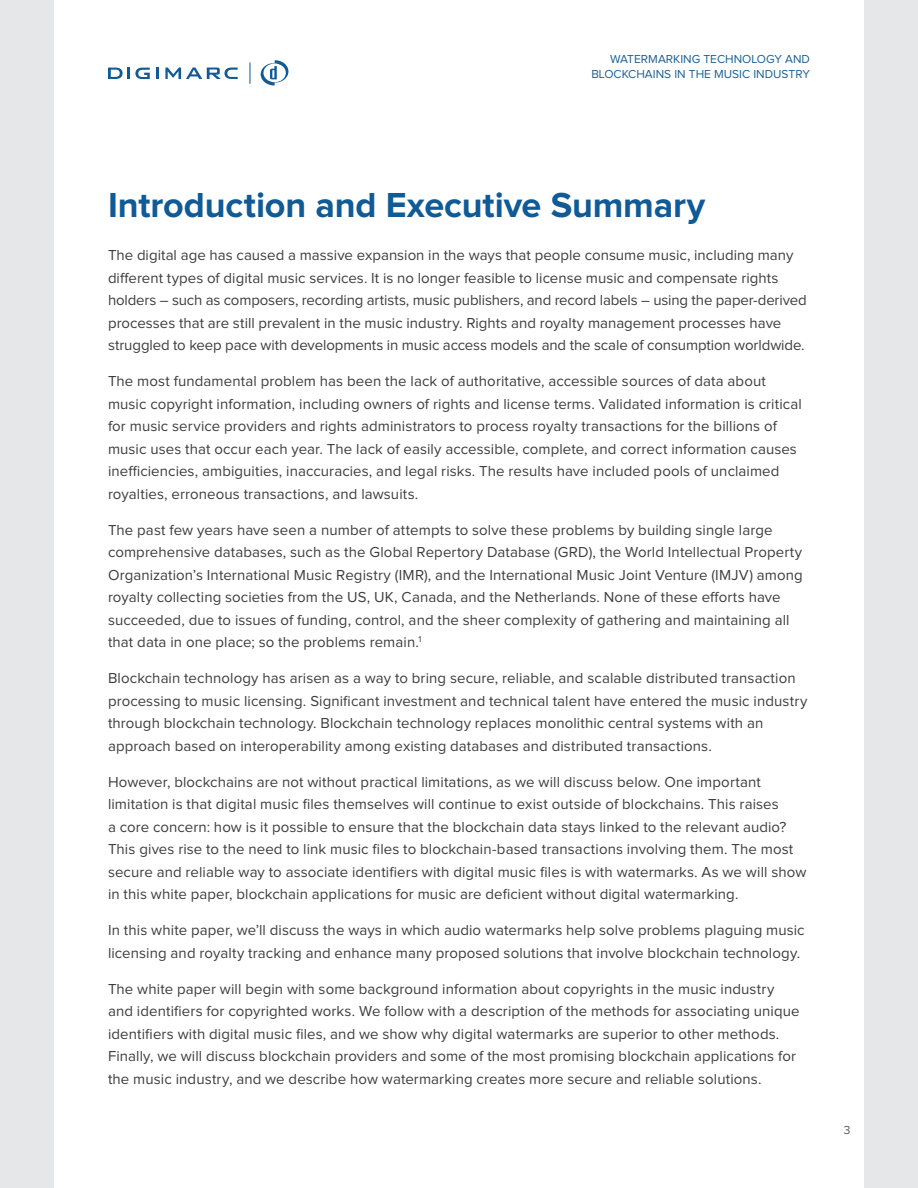
<style>
.page{position:relative;width:918px;height:1188px;background:#fff}
.page>*{position:absolute;margin:0;border:0;box-sizing:border-box;transform-origin:0 0}
.Page_Header_Bold{font:700 36px "Proxima Nova";letter-spacing:-.005em;color:#105a96}
.Body_Med_10pt{font:15px/22.5px "Proxima Nova";letter-spacing:.005em;color:#3e3e3f}
.t1{font:12px/15px "Proxima Nova";color:#1b6194;text-align:right}
.t2{font:300 12px "Proxima Nova";color:#231f20}
</style>
<div class="page">
<div style="left:864px;top:0;width:54px;height:1188px;background:#e6e7e9"></div>
<div style="left:0;top:0;width:54px;height:1188px;background:#e6e7e9"></div>
<svg style="left:156px;top:68px;width:3px;height:11px"></svg>
<svg style="left:108px;top:68px;width:42px;height:11px"></svg>
<svg style="left:165px;top:68px;width:73px;height:11px"></svg>
<svg style="left:261px;top:60px;width:27px;height:25px"></svg>
<svg style="left:249px;top:62px;width:1px;height:22px"></svg>
<p class="t1" style="left:591px;top:52px;width:220px">WATERMARKING TECHNOLOGY AND<br>BLOCKCHAINS IN THE MUSIC INDUSTRY</p>
<p class="Page_Header_Bold" style="left:108px;top:185px;width:599px">Introduction and Executive Summary</p>
<p class="Body_Med_10pt" style="left:108px;top:244px;width:700px">The digital age has caused a massive expansion in the ways that people consume music, including many different types of digital music services. It is no longer feasible to license music and compensate rights holders – such as composers, recording artists, music publishers, and record labels – using the paper-derived processes that are still prevalent in the music industry. Rights and royalty management processes have struggled to keep pace with developments in music access models and the scale of consumption worldwide.</p>
<p class="Body_Med_10pt" style="left:108px;top:370px;width:695px">The most fundamental problem has been the lack of authoritative, accessible sources of data about music copyright information, including owners of rights and license terms. Validated information is critical for music service providers and rights administrators to process royalty transactions for the billions of music uses that occur each year. The lack of easily accessible, complete, and correct information causes inefficiencies, ambiguities, inaccuracies, and legal risks. The results have included pools of unclaimed royalties, erroneous transactions, and lawsuits.</p>
<p class="Body_Med_10pt" style="left:108px;top:519px;width:696px">The past few years have seen a number of attempts to solve these problems by building single large comprehensive databases, such as the Global Repertory Database (GRD), the World Intellectual Property Organization’s International Music Registry (IMR), and the International Music Joint Venture (IMJV) among royalty collecting societies from the US, UK, Canada, and the Netherlands. None of these efforts have succeeded, due to issues of funding, control, and the sheer complexity of gathering and maintaining all that data in one place; so the problems remain.<sup>1</sup></p>
<p class="Body_Med_10pt" style="left:108px;top:667px;width:701px">Blockchain technology has arisen as a way to bring secure, reliable, and scalable distributed transaction processing to music licensing. Significant investment and technical talent have entered the music industry through blockchain technology. Blockchain technology replaces monolithic central systems with an approach based on interoperability among existing databases and distributed transactions.</p>
<p class="Body_Med_10pt" style="left:108px;top:771px;width:700px">However, blockchains are not without practical limitations, as we will discuss below. One important limitation is that digital music files themselves will continue to exist outside of blockchains. This raises<br>a core concern: how is it possible to ensure that the blockchain data stays linked to the relevant audio?<br>This gives rise to the need to link music files to blockchain-based transactions involving them. The most secure and reliable way to associate identifiers with digital music files is with watermarks. As we will show in this white paper, blockchain applications for music are deficient without digital watermarking.</p>
<p class="Body_Med_10pt" style="left:108px;top:919px;width:698px">In this white paper, we’ll discuss the ways in which audio watermarks help solve problems plaguing music licensing and royalty tracking and enhance many proposed solutions that involve blockchain technology.</p>
<p class="Body_Med_10pt" style="left:108px;top:978px;width:693px">The white paper will begin with some background information about copyrights in the music industry and identifiers for copyrighted works. We follow with a description of the methods for associating unique identifiers with digital music files, and we show why digital watermarks are superior to other methods.<br>Finally, we will discuss blockchain providers and some of the most promising blockchain applications for the music industry, and we describe how watermarking creates more secure and reliable solutions.</p>
<p class="t2" style="left:844px;top:1123px;width:8px">3</p>
</div>
